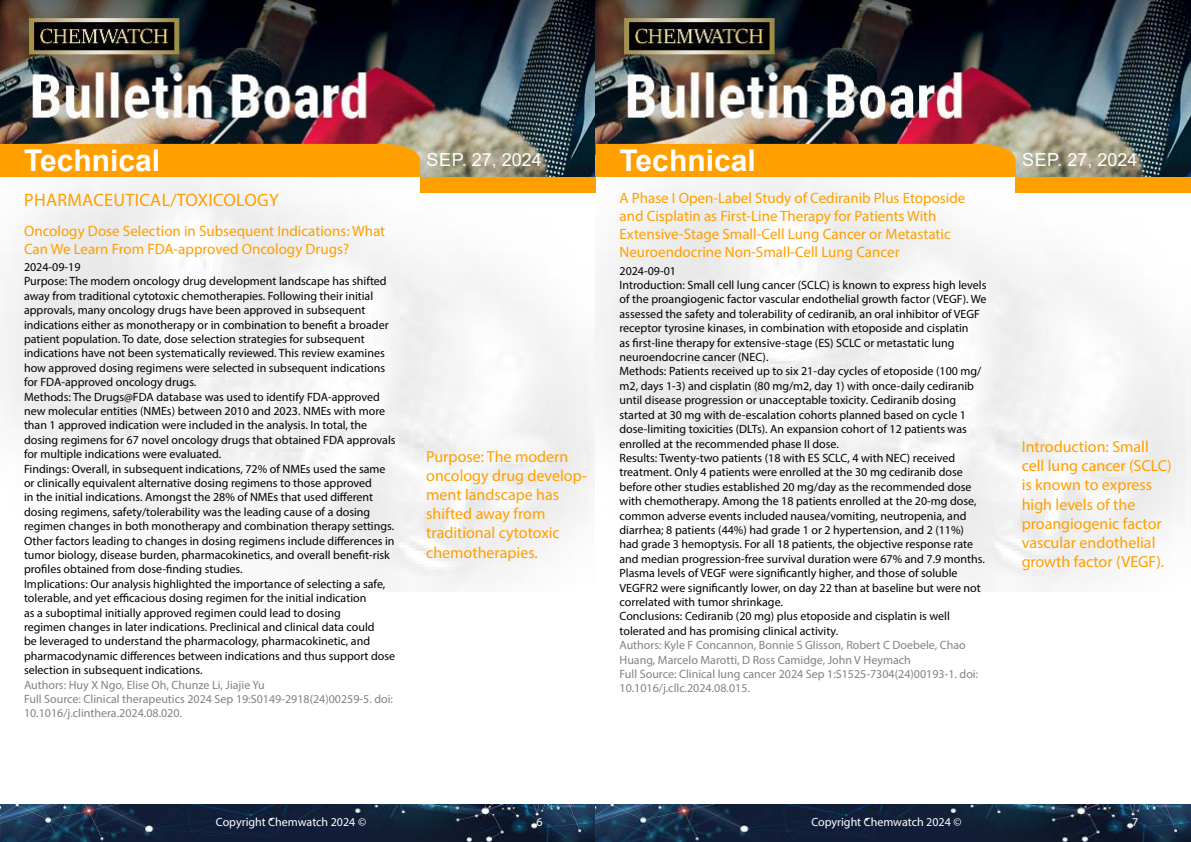
<style>
.page{position:relative;width:1191px;height:842px;background:#fff}
.page>*{position:absolute;margin:0;border:0;box-sizing:border-box;transform-origin:0 0}
.t1{font:700 30px "Arial";color:#fff}
.t2{font:18px "Myriad Pro";letter-spacing:.02em;color:#ff9f00}
.t3{font:18px "Arial";color:#fff}
.t4{font:16px/19.2px "Myriad Pro";color:#ff9f00}
.t5{font:15px/18px "Myriad Pro";color:#ff9f00}
.t6{font:12px/14.4px "Myriad Pro";color:#000}
.t7{font:12px/14.4px "Myriad Pro";color:#808285}
.t8{font:12px "Myriad Pro";color:#fff}
</style>
<div class="page">
<img style="left:0;top:0;width:1191px;height:592px">
<div style="left:420px;top:177px;width:175px;height:15px;background:#ff9f00"></div>
<div style="left:1015px;top:177px;width:176px;height:15px;background:#ff9f00"></div>
<div style="left:0;top:144px;width:420px;height:33px;background:#ff9f00"></div>
<div style="left:595px;top:144px;width:420px;height:33px;background:#ff9f00"></div>
<img style="left:0;top:804px;width:1191px;height:38px">
<h1 class="t1" style="left:24px;top:139px;width:138px">Technical</h1>
<h1 class="t1" style="left:619px;top:139px;width:138px">Technical</h1>
<h2 class="t2" style="left:24px;top:188px;width:256px">PHARMACEUTICAL/TOXICOLOGY</h2>
<p class="t5" style="left:24px;top:221px;width:363px">Oncology Dose Selection in Subsequent Indications: What<br>Can We Learn From FDA-approved Oncology Drugs?</p>
<p class="t6" style="left:24px;top:259px;width:373px">2024-09-19<br>Purpose: The modern oncology drug development landscape has shifted away from traditional cytotoxic chemotherapies. Following their initial approvals, many oncology drugs have been approved in subsequent indications either as monotherapy or in combination to benefit a broader patient population. To date, dose selection strategies for subsequent indications have not been systematically reviewed. This review examines how approved dosing regimens were selected in subsequent indications for FDA-approved oncology drugs.<br>Methods: The Drugs@FDA database was used to identify FDA-approved new molecular entities (NMEs) between 2010 and 2023. NMEs with more than 1 approved indication were included in the analysis. In total, the dosing regimens for 67 novel oncology drugs that obtained FDA approvals for multiple indications were evaluated.<br>Findings: Overall, in subsequent indications, 72% of NMEs used the same or clinically equivalent alternative dosing regimens to those approved<br>in the initial indications. Amongst the 28% of NMEs that used different dosing regimens, safety/tolerability was the leading cause of a dosing regimen changes in both monotherapy and combination therapy settings.<br>Other factors leading to changes in dosing regimens include differences in tumor biology, disease burden, pharmacokinetics, and overall benefit-risk profiles obtained from dose-finding studies.<br>Implications: Our analysis highlighted the importance of selecting a safe, tolerable, and yet efficacious dosing regimen for the initial indication<br>as a suboptimal initially approved regimen could lead to dosing<br>regimen changes in later indications. Preclinical and clinical data could<br>be leveraged to understand the pharmacology, pharmacokinetic, and pharmacodynamic differences between indications and thus support dose selection in subsequent indications.</p>
<p class="t7" style="left:24px;top:677px;width:370px">Authors: Huy X Ngo, Elise Oh, Chunze Li, Jiajie Yu<br>Full Source: Clinical therapeutics 2024 Sep 19:S0149-2918(24)00259-5. doi:<br>10.1016/j.clinthera.2024.08.020.</p>
<h2 class="t3" style="left:426px;top:148px;width:117px">Sep. 27, 2024</h2>
<h2 class="t3" style="left:1022px;top:148px;width:117px">Sep. 27, 2024</h2>
<p class="t5" style="left:619px;top:189px;width:347px">A Phase I Open-Label Study of Cediranib Plus Etoposide and Cisplatin as First-Line Therapy for Patients With Extensive-Stage Small-Cell Lung Cancer or Metastatic Neuroendocrine Non-Small-Cell Lung Cancer</p>
<p class="t6" style="left:619px;top:263px;width:368px">2024-09-01<br>Introduction: Small cell lung cancer (SCLC) is known to express high levels of the proangiogenic factor vascular endothelial growth factor (VEGF). We assessed the safety and tolerability of cediranib, an oral inhibitor of VEGF receptor tyrosine kinases, in combination with etoposide and cisplatin<br>as first-line therapy for extensive-stage (ES) SCLC or metastatic lung neuroendocrine cancer (NEC).<br>Methods: Patients received up to six 21-day cycles of etoposide (100 mg/ m2, days 1-3) and cisplatin (80 mg/m2, day 1) with once-daily cediranib until disease progression or unacceptable toxicity. Cediranib dosing started at 30 mg with de-escalation cohorts planned based on cycle 1 dose-limiting toxicities (DLTs). An expansion cohort of 12 patients was enrolled at the recommended phase II dose.<br>Results: Twenty-two patients (18 with ES SCLC, 4 with NEC) received treatment. Only 4 patients were enrolled at the 30 mg cediranib dose before other studies established 20 mg/day as the recommended dose with chemotherapy. Among the 18 patients enrolled at the 20-mg dose, common adverse events included nausea/vomiting, neutropenia, and diarrhea; 8 patients (44%) had grade 1 or 2 hypertension, and 2 (11%)<br>had grade 3 hemoptysis. For all 18 patients, the objective response rate and median progression-free survival duration were 67% and 7.9 months.<br>Plasma levels of VEGF were significantly higher, and those of soluble VEGFR2 were significantly lower, on day 22 than at baseline but were not correlated with tumor shrinkage.<br>Conclusions: Cediranib (20 mg) plus etoposide and cisplatin is well tolerated and has promising clinical activity.</p>
<p class="t7" style="left:619px;top:638px;width:360px">Authors: Kyle F Concannon, Bonnie S Glisson, Robert C Doebele, Chao Huang, Marcelo Marotti, D Ross Camidge, John V Heymach<br>Full Source: Clinical lung cancer 2024 Sep 1:S1525-7304(24)00193-1. doi:<br>10.1016/j.cllc.2024.08.015.</p>
<h3 class="t4" style="left:426px;top:446px;width:162px">Purpose: The modern oncology drug develop&shy;ment landscape has shifted away from traditional cytotoxic chemotherapies.</h3>
<h3 class="t4" style="left:1021px;top:437px;width:152px">Introduction: Small cell lung cancer (SCLC) is known to express high levels of the proangiogenic factor vascular endothelial growth factor (VEGF).</h3>
<p class="t8" style="left:216px;top:815px;width:152px">Copyright Chemwatch 2024 ©</p>
<p class="t8" style="left:536px;top:815px;width:8px">6</p>
<p class="t8" style="left:811px;top:815px;width:152px">Copyright Chemwatch 2024 ©</p>
<p class="t8" style="left:1132px;top:815px;width:8px">7</p>
</div>
